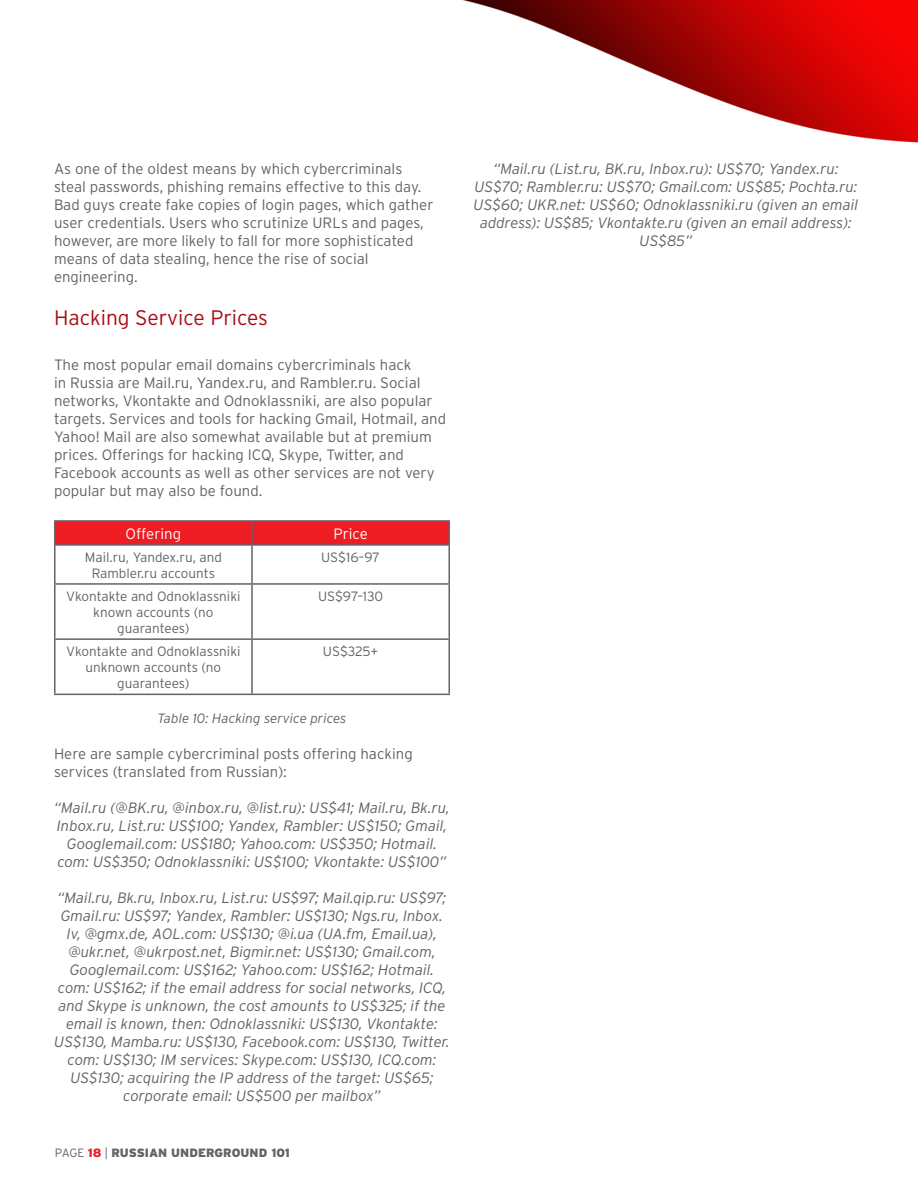
<style>
.page{position:relative;width:918px;height:1188px;background:#fff}
.page>*{position:absolute;margin:0;border:0;box-sizing:border-box;transform-origin:0 0}
.heading_2{font:300 21px "Interstate";color:#a70e13}
.quote{font:italic 300 15px/18px "Interstate";color:#636366;text-align:center}
.body_text_1{font:300 15px/18px "Interstate";color:#636366}
.table_header{font:300 15px "Interstate";color:#fff}
.table_body_number{font:300 13.5px/16.2px "Interstate";color:#636366;text-align:center}
.t1{font:italic 300 13.5px "Interstate";color:#636366}
.t2{font:900 12px "Interstate";color:#636366}
.s1{font-weight:300}
.s2{color:#ee1d23}
</style>
<div class="page">
<img style="left:54px;top:0;width:864px;height:696px">
<div style="left:56px;top:522px;width:392px;height:22px;background:#ee1d23"></div>
<hr style="left:54px;top:520px;width:198px;height:2px;background:#636366">
<hr style="left:54px;top:522px;width:2px;height:22px;background:#636366">
<hr style="left:252px;top:520px;width:198px;height:2px;background:#636366">
<hr style="left:251px;top:522px;width:2px;height:22px;background:#636366">
<hr style="left:448px;top:522px;width:2px;height:22px;background:#636366">
<hr style="left:54px;top:544px;width:198px;height:2px;background:#636366">
<hr style="left:54px;top:546px;width:2px;height:37px;background:#636366">
<hr style="left:252px;top:544px;width:198px;height:2px;background:#636366">
<hr style="left:251px;top:546px;width:2px;height:37px;background:#636366">
<hr style="left:448px;top:546px;width:2px;height:37px;background:#636366">
<hr style="left:54px;top:583px;width:198px;height:2px;background:#636366">
<hr style="left:54px;top:585px;width:2px;height:53px;background:#636366">
<hr style="left:252px;top:583px;width:198px;height:2px;background:#636366">
<hr style="left:251px;top:585px;width:2px;height:53px;background:#636366">
<hr style="left:448px;top:585px;width:2px;height:53px;background:#636366">
<hr style="left:54px;top:638px;width:198px;height:2px;background:#636366">
<hr style="left:54px;top:640px;width:2px;height:54px;background:#636366">
<hr style="left:252px;top:638px;width:198px;height:2px;background:#636366">
<hr style="left:251px;top:640px;width:2px;height:54px;background:#636366">
<hr style="left:448px;top:640px;width:2px;height:54px;background:#636366">
<hr style="left:54px;top:694px;width:198px;height:1px;background:#636366">
<hr style="left:252px;top:694px;width:198px;height:1px;background:#636366">
<p class="body_text_1" style="left:54px;top:160px;width:381px">As one of the oldest means by which cybercriminals steal passwords, phishing remains effective to this day.<br>Bad guys create fake copies of login pages, which gather user credentials. Users who scrutinize URLs and pages, however, are more likely to fall for more sophisticated means of data stealing, hence the rise of social engineering.</p>
<p class="heading_2" style="left:54px;top:305px;width:216px">Hacking Service Prices</p>
<p class="body_text_1" style="left:54px;top:356px;width:394px">The most popular email domains cybercriminals hack<br>in Russia are Mail.ru, Yandex.ru, and Rambler.ru. Social networks, Vkontakte and Odnoklassniki, are also popular targets. Services and tools for hacking Gmail, Hotmail, and Yahoo! Mail are also somewhat available but at premium prices. Offerings for hacking ICQ, Skype, Twitter, and Facebook accounts as well as other services are not very popular but may also be found.</p>
<p class="table_header" style="left:126px;top:525px;width:57px">Offering</p>
<p class="table_header" style="left:333px;top:525px;width:36px">Price</p>
<p class="table_body_number" style="left:85px;top:549px;width:139px">Mail.ru, Yandex.ru, and<br>Rambler.ru accounts</p>
<p class="table_body_number" style="left:321px;top:549px;width:60px">US$16–97</p>
<p class="table_body_number" style="left:66px;top:588px;width:176px">Vkontakte and Odnoklassniki known accounts (no guarantees)</p>
<p class="table_body_number" style="left:318px;top:588px;width:67px">US$97–130</p>
<p class="table_body_number" style="left:66px;top:643px;width:176px">Vkontakte and Odnoklassniki unknown accounts (no guarantees)</p>
<p class="table_body_number" style="left:323px;top:643px;width:57px">US$325+</p>
<p class="t1" style="left:158px;top:710px;width:190px">Table 10: Hacking service prices</p>
<p class="body_text_1" style="left:54px;top:745px;width:360px">Here are sample cybercriminal posts offering hacking services (translated from Russian):</p>
<p class="quote" style="left:54px;top:799px;width:397px">“Mail.ru (@BK.ru, @inbox.ru, @list.ru): US$41; Mail.ru, Bk.ru, Inbox.ru, List.ru: US$100; Yandex, Rambler: US$150; Gmail, Googlemail.com: US$180; Yahoo.com: US$350; Hotmail. com: US$350; Odnoklassniki: US$100; Vkontakte: US$100”</p>
<p class="quote" style="left:54px;top:889px;width:397px">“Mail.ru, Bk.ru, Inbox.ru, List.ru: US$97; Mail.qip.ru: US$97; Gmail.ru: US$97; Yandex, Rambler: US$130; Ngs.ru, Inbox. lv, @gmx.de, AOL.com: US$130; @i.ua (UA.fm, Email.ua), @ukr.net, @ukrpost.net, Bigmir.net: US$130; Gmail.com, Googlemail.com: US$162; Yahoo.com: US$162; Hotmail. com: US$162; if the email address for social networks, ICQ, and Skype is unknown, the cost amounts to US$325; if the email is known, then: Odnoklassniki: US$130, Vkontakte:<br>US$130, Mamba.ru: US$130, Facebook.com: US$130, Twitter. com: US$130; IM services: Skype.com: US$130, ICQ.com:<br>US$130; acquiring the IP address of the target: US$65; corporate email: US$500 per mailbox”</p>
<p class="t2" style="left:55px;top:1146px;width:237px"><span class="s1">PAGE</span> <span class="s2">18</span> <span class="s1">|</span> RUSSIAN UNDERGROUND 101</p>
<p class="quote" style="left:474px;top:160px;width:386px">“Mail.ru (List.ru, BK.ru, Inbox.ru): US$70; Yandex.ru:<br>US$70; Rambler.ru: US$70; Gmail.com: US$85; Pochta.ru:<br>US$60; UKR.net: US$60; Odnoklassniki.ru (given an email address): US$85; Vkontakte.ru (given an email address):<br>US$85”</p>
</div>
